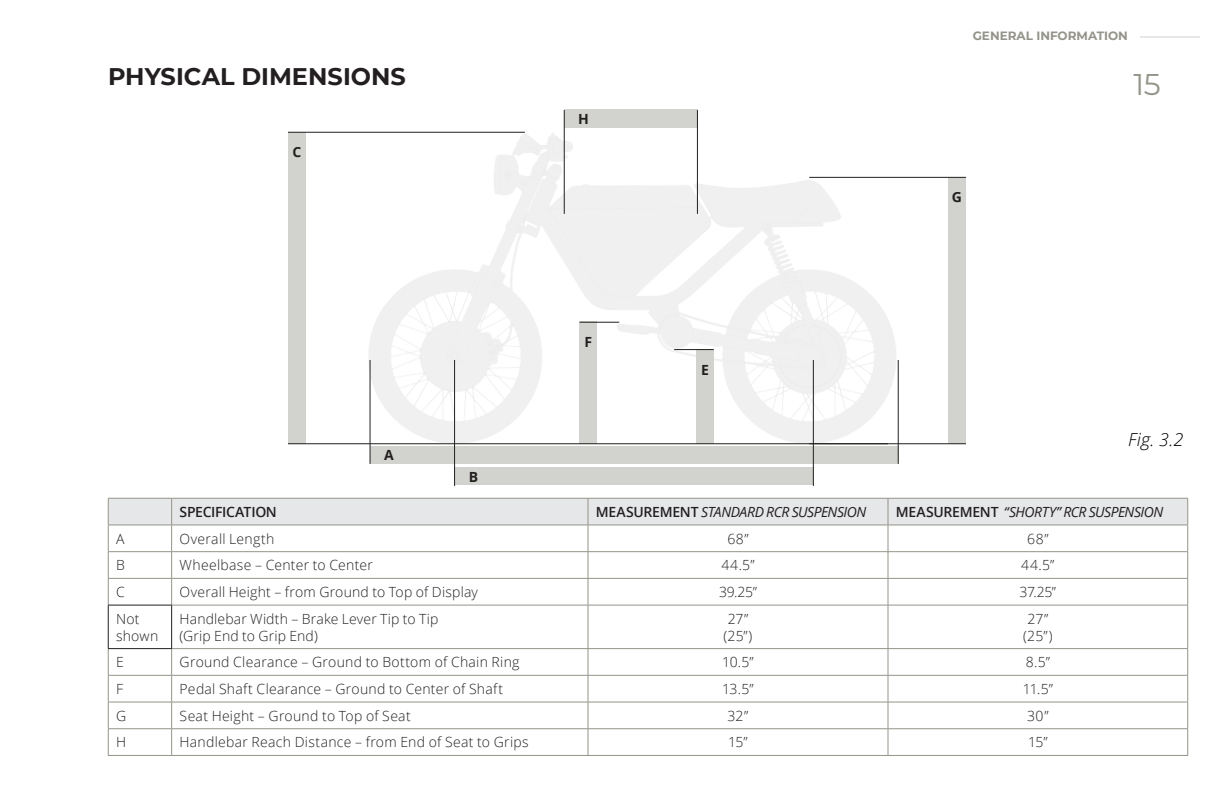
<style>
.page{position:relative;width:1224px;height:792px;background:#fff}
.page>*{position:absolute;margin:0;border:0;box-sizing:border-box;transform-origin:0 0}
.t1{font:30px "Montserrat";color:#94948a}
.t2{font:700 24px "Montserrat";color:#231f20}
.t3{font:italic 300 18px "Open Sans";color:#000}
.t4{font:300 14px/16.8px "Open Sans";letter-spacing:.015em;color:#231f20}
.t5{font:italic 14px "Open Sans";letter-spacing:-.035em;color:#231f20}
.t6{font:600 14px "Open Sans";letter-spacing:-.02em;color:#231f20}
.t7{font:700 14px "Open Sans";color:#231f20}
.t8{font:700 12px "Montserrat";color:#94948a}
.s1{font-weight:600;font-style:normal}
</style>
<div class="page">
<div style="left:370px;top:446px;width:529px;height:18px;background:#d2d3ce"></div>
<div style="left:455px;top:467px;width:359px;height:18px;background:#d2d3ce"></div>
<div style="left:288px;top:132px;width:18px;height:312px;background:#d2d3ce"></div>
<div style="left:579px;top:322px;width:18px;height:122px;background:#d2d3ce"></div>
<div style="left:696px;top:350px;width:18px;height:94px;background:#d2d3ce"></div>
<div style="left:948px;top:177px;width:18px;height:267px;background:#d2d3ce"></div>
<div style="left:564px;top:109px;width:134px;height:18px;background:#d2d3ce"></div>
<hr style="left:370px;top:360px;width:1px;height:104px;background:#231f20">
<hr style="left:898px;top:360px;width:1px;height:104px;background:#231f20">
<hr style="left:454px;top:360px;width:1px;height:126px;background:#231f20">
<hr style="left:813px;top:360px;width:1px;height:126px;background:#231f20">
<hr style="left:564px;top:110px;width:1px;height:104px;background:#231f20">
<hr style="left:697px;top:110px;width:1px;height:104px;background:#231f20">
<hr style="left:809px;top:177px;width:157px;height:1px;background:#231f20">
<hr style="left:809px;top:443px;width:157px;height:1px;background:#231f20">
<hr style="left:288px;top:132px;width:237px;height:1px;background:#231f20">
<hr style="left:288px;top:443px;width:600px;height:1px;background:#231f20">
<hr style="left:580px;top:322px;width:39px;height:1px;background:#231f20">
<hr style="left:674px;top:349px;width:40px;height:1px;background:#231f20">
<hr style="left:1140px;top:36px;width:60px;height:2px;background:#e6e7e9">
<hr style="left:172px;top:605px;width:416px;height:1px;background:#94948a">
<hr style="left:588px;top:605px;width:300px;height:1px;background:#94948a">
<hr style="left:588px;top:605px;width:1px;height:43px;background:#94948a">
<hr style="left:888px;top:605px;width:300px;height:1px;background:#94948a">
<hr style="left:888px;top:605px;width:1px;height:43px;background:#94948a">
<hr style="left:172px;top:648px;width:416px;height:1px;background:#94948a">
<hr style="left:588px;top:648px;width:300px;height:1px;background:#94948a">
<hr style="left:888px;top:648px;width:300px;height:1px;background:#94948a">
<hr style="left:108px;top:675px;width:64px;height:1px;background:#94948a">
<hr style="left:172px;top:675px;width:416px;height:1px;background:#94948a">
<hr style="left:588px;top:675px;width:300px;height:1px;background:#94948a">
<hr style="left:888px;top:675px;width:300px;height:1px;background:#94948a">
<hr style="left:108px;top:702px;width:64px;height:1px;background:#94948a">
<hr style="left:172px;top:702px;width:416px;height:1px;background:#94948a">
<hr style="left:588px;top:702px;width:300px;height:1px;background:#94948a">
<hr style="left:888px;top:702px;width:300px;height:1px;background:#94948a">
<hr style="left:108px;top:728px;width:64px;height:1px;background:#94948a">
<svg style="left:108px;top:649px;width:1px;height:106px"></svg>
<hr style="left:172px;top:728px;width:416px;height:1px;background:#94948a">
<hr style="left:588px;top:728px;width:300px;height:1px;background:#94948a">
<svg style="left:588px;top:649px;width:1px;height:106px"></svg>
<hr style="left:888px;top:728px;width:300px;height:1px;background:#94948a">
<svg style="left:888px;top:649px;width:1px;height:106px"></svg>
<hr style="left:108px;top:755px;width:64px;height:1px;background:#94948a">
<hr style="left:172px;top:755px;width:416px;height:1px;background:#94948a">
<hr style="left:588px;top:755px;width:300px;height:1px;background:#94948a">
<hr style="left:888px;top:755px;width:300px;height:1px;background:#94948a">
<svg style="left:108px;top:498px;width:1080px;height:107px"></svg>
<hr style="left:1187px;top:605px;width:1px;height:43px;background:#94948a">
<svg style="left:171px;top:649px;width:1px;height:106px"></svg>
<svg style="left:1187px;top:649px;width:1px;height:106px"></svg>
<hr style="left:108px;top:605px;width:64px;height:1px;background:#231f20">
<hr style="left:108px;top:605px;width:1px;height:43px;background:#231f20">
<hr style="left:171px;top:605px;width:1px;height:43px;background:#231f20">
<hr style="left:108px;top:648px;width:64px;height:1px;background:#231f20">
<h2 class="t2" style="left:108px;top:62px;width:299px">PHYSICAL DIMENSIONS</h2>
<p class="t7" style="left:293px;top:142px;width:10px">C</p>
<p class="t7" style="left:384px;top:445px;width:11px">A</p>
<p class="t7" style="left:469px;top:467px;width:11px">B</p>
<p class="t7" style="left:578px;top:109px;width:12px">H</p>
<p class="t7" style="left:585px;top:332px;width:9px">F</p>
<p class="t7" style="left:701px;top:360px;width:9px">E</p>
<p class="t8" style="left:973px;top:29px;width:157px">GENERAL INFORMATION</p>
<h1 class="t1" style="left:1134px;top:64px;width:29px">15</h1>
<p class="t7" style="left:952px;top:187px;width:12px">G</p>
<p class="t3" style="left:1128px;top:427px;width:57px">Fig. 3.2</p>
<p class="t6" style="left:180px;top:502px;width:99px">SPECIFICATION</p>
<p class="t5" style="left:596px;top:502px;width:272px"><span class="s1">MEASUREMENT</span> STANDARD RCR SUSPENSION</p>
<p class="t5" style="left:896px;top:502px;width:269px"><span class="s1">MEASUREMENT</span> “SHORTY” RCR SUSPENSION</p>
<p class="t4" style="left:116px;top:530px;width:10px">A</p>
<p class="t4" style="left:180px;top:530px;width:96px">Overall Length</p>
<p class="t4" style="left:727px;top:530px;width:23px">68”</p>
<p class="t4" style="left:1027px;top:530px;width:23px">68”</p>
<p class="t4" style="left:116px;top:557px;width:10px">B</p>
<p class="t4" style="left:180px;top:557px;width:195px">Wheelbase – Center to Center</p>
<p class="t4" style="left:721px;top:557px;width:35px">44.5”</p>
<p class="t4" style="left:1021px;top:557px;width:35px">44.5”</p>
<p class="t4" style="left:116px;top:583px;width:10px">C</p>
<p class="t4" style="left:180px;top:583px;width:300px">Overall Height – from Ground to Top of Display</p>
<p class="t4" style="left:719px;top:583px;width:39px">39.25”</p>
<p class="t4" style="left:1020px;top:583px;width:38px">37.25”</p>
<p class="t4" style="left:116px;top:610px;width:44px">Not shown</p>
<p class="t4" style="left:180px;top:610px;width:260px">Handlebar Width – Brake Lever Tip to Tip (Grip End to Grip End)</p>
<p class="t4" style="left:724px;top:610px;width:30px">27” (25”)</p>
<p class="t4" style="left:1023px;top:610px;width:31px;text-align:center">27” (25”)</p>
<p class="t4" style="left:116px;top:653px;width:9px">E</p>
<p class="t4" style="left:180px;top:653px;width:341px">Ground Clearance – Ground to Bottom of Chain Ring</p>
<p class="t4" style="left:722px;top:653px;width:33px">10.5”</p>
<p class="t4" style="left:1026px;top:653px;width:26px">8.5”</p>
<p class="t4" style="left:116px;top:680px;width:9px">F</p>
<p class="t4" style="left:180px;top:680px;width:325px">Pedal Shaft Clearance – Ground to Center of Shaft</p>
<p class="t4" style="left:722px;top:680px;width:33px">13.5”</p>
<p class="t4" style="left:1023px;top:680px;width:32px">11.5”</p>
<p class="t4" style="left:116px;top:707px;width:12px">G</p>
<p class="t4" style="left:180px;top:707px;width:233px">Seat Height – Ground to Top of Seat</p>
<p class="t4" style="left:728px;top:707px;width:22px">32”</p>
<p class="t4" style="left:1027px;top:707px;width:23px">30”</p>
<p class="t4" style="left:116px;top:734px;width:12px">H</p>
<p class="t4" style="left:180px;top:734px;width:351px">Handlebar Reach Distance – from End of Seat to Grips</p>
<p class="t4" style="left:728px;top:734px;width:21px">15”</p>
<p class="t4" style="left:1028px;top:734px;width:21px">15”</p>
</div>
